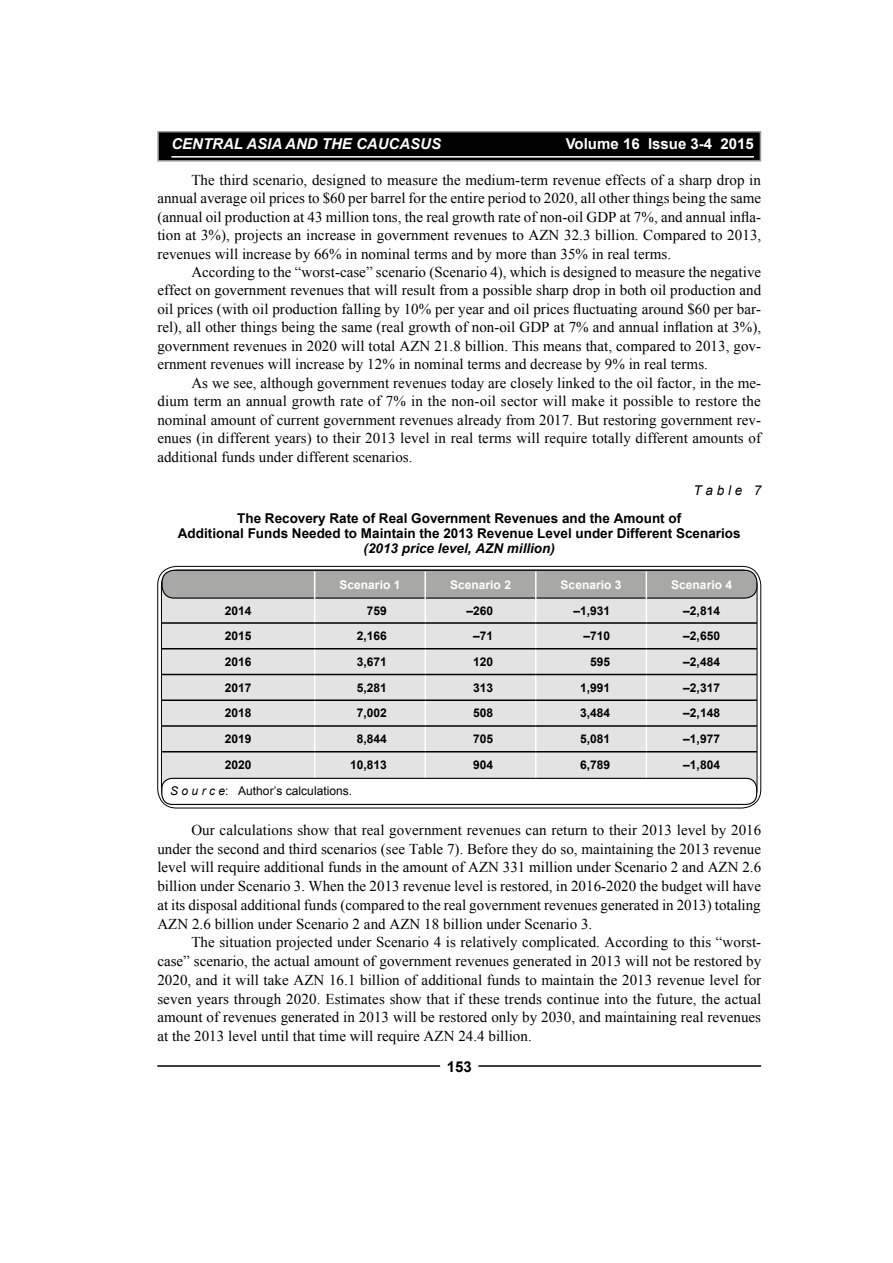
<style>
.page{position:relative;width:893px;height:1263px;background:#fff}
.page>*{position:absolute;margin:0;border:0;box-sizing:border-box;transform-origin:0 0}
.t1{font:15px/18.5px "Times New Roman";color:#000;text-align:justify}
.t2{font:italic 700 15px "Arial";color:#fff}
.t3{font:700 15px "Arial";color:#fff}
.t4{font:700 15px "Arial";color:#000}
.t5{font:700 13.5px/15px "Arial";color:#000;text-align:center}
.t6{font:italic 700 13.5px "Arial";color:#000}
.t7{font:italic 13.5px "Arial";letter-spacing:.28em;color:#000}
.t8{font:700 12px "Arial";letter-spacing:.005em;color:#000}
.t9{font:700 12px "Arial";letter-spacing:.005em;color:#fff}
.t10{font:12px "Arial";letter-spacing:.005em;color:#000}
.s1{font-style:italic}
</style>
<div class="page">
<hr style="left:157px;top:1065px;width:283px;height:2px;background:#000">
<hr style="left:478px;top:1065px;width:283px;height:2px;background:#000">
<div style="left:158px;top:132px;width:602px;height:29px;background:#000"></div>
<div style="left:157px;top:131px;width:604px;height:31px;border:2px solid #9d9d9c"></div>
<hr style="left:171px;top:156px;width:583px;height:2px;background:#fff">
<div style="left:160px;top:568px;width:599px;height:238px;background:#e3e3e3;border-radius:17px"></div>
<div style="left:157px;top:566px;width:604px;height:242px;border:1px solid #000;border-radius:19px"></div>
<div style="left:162px;top:570px;width:595px;height:28px;background:#a8a8a7;border-radius:12px"></div>
<div style="left:162px;top:570px;width:595px;height:29px;border:1px solid #000;border-radius:12px"></div>
<div style="left:162px;top:778px;width:595px;height:26px;background:#fff;border-radius:10px"></div>
<div style="left:161px;top:778px;width:596px;height:27px;border:1px solid #000;border-radius:10px"></div>
<hr style="left:424px;top:597px;width:2px;height:25px;background:#fff">
<hr style="left:424px;top:624px;width:2px;height:24px;background:#fff">
<hr style="left:424px;top:649px;width:2px;height:25px;background:#fff">
<hr style="left:424px;top:675px;width:2px;height:24px;background:#fff">
<hr style="left:424px;top:701px;width:2px;height:24px;background:#fff">
<hr style="left:424px;top:727px;width:2px;height:24px;background:#fff">
<hr style="left:424px;top:752px;width:2px;height:25px;background:#fff">
<hr style="left:162px;top:622px;width:153px;height:2px;background:#000">
<hr style="left:315px;top:622px;width:110px;height:2px;background:#000">
<hr style="left:425px;top:622px;width:111px;height:2px;background:#000">
<hr style="left:536px;top:622px;width:110px;height:2px;background:#000">
<hr style="left:646px;top:622px;width:111px;height:2px;background:#000">
<hr style="left:162px;top:648px;width:153px;height:1px;background:#000">
<hr style="left:315px;top:648px;width:110px;height:1px;background:#000">
<hr style="left:425px;top:648px;width:111px;height:1px;background:#000">
<hr style="left:536px;top:648px;width:110px;height:1px;background:#000">
<hr style="left:646px;top:648px;width:111px;height:1px;background:#000">
<hr style="left:162px;top:674px;width:153px;height:1px;background:#000">
<hr style="left:315px;top:674px;width:110px;height:1px;background:#000">
<hr style="left:425px;top:674px;width:111px;height:1px;background:#000">
<hr style="left:536px;top:674px;width:110px;height:1px;background:#000">
<hr style="left:646px;top:674px;width:111px;height:1px;background:#000">
<hr style="left:162px;top:699px;width:153px;height:2px;background:#000">
<hr style="left:315px;top:699px;width:110px;height:2px;background:#000">
<hr style="left:425px;top:699px;width:111px;height:2px;background:#000">
<hr style="left:536px;top:699px;width:110px;height:2px;background:#000">
<hr style="left:646px;top:699px;width:111px;height:2px;background:#000">
<hr style="left:162px;top:725px;width:153px;height:2px;background:#000">
<hr style="left:315px;top:725px;width:110px;height:2px;background:#000">
<hr style="left:425px;top:725px;width:111px;height:2px;background:#000">
<hr style="left:536px;top:725px;width:110px;height:2px;background:#000">
<hr style="left:646px;top:725px;width:111px;height:2px;background:#000">
<hr style="left:162px;top:751px;width:153px;height:1px;background:#000">
<hr style="left:315px;top:751px;width:110px;height:1px;background:#000">
<hr style="left:425px;top:751px;width:111px;height:1px;background:#000">
<hr style="left:536px;top:751px;width:110px;height:1px;background:#000">
<hr style="left:646px;top:751px;width:111px;height:1px;background:#000">
<svg style="left:314px;top:571px;width:1px;height:206px"></svg>
<hr style="left:424px;top:571px;width:2px;height:26px;background:#fff">
<svg style="left:535px;top:571px;width:1px;height:206px"></svg>
<svg style="left:646px;top:571px;width:1px;height:206px"></svg>
<p class="t2" style="left:171px;top:134px;width:271px">CENTRAL ASIA AND THE CAUCASUS</p>
<p class="t3" style="left:566px;top:134px;width:190px">Volume 16 Issue 3-4 2015</p>
<p class="t1" style="left:157px;top:170px;width:605px;text-indent:34px">The third scenario, designed to measure the medium-term revenue effects of a sharp drop in annual average oil prices to $60 per barrel for the entire period to 2020, all other things being the same (annual oil production at 43 million tons, the real growth rate of non-oil GDP at 7%, and annual infla&shy;tion at 3%), projects an increase in government revenues to AZN 32.3 billion. Compared to 2013, revenues will increase by 66% in nominal terms and by more than 35% in real terms.</p>
<p class="t1" style="left:157px;top:263px;width:605px;text-indent:34px">According to the “worst-case” scenario (Scenario 4), which is designed to measure the negative effect on government revenues that will result from a possible sharp drop in both oil production and oil prices (with oil production falling by 10% per year and oil prices fluctuating around $60 per bar&shy;rel), all other things being the same (real growth of non-oil GDP at 7% and annual inflation at 3%), government revenues in 2020 will total AZN 21.8 billion. This means that, compared to 2013, gov&shy;ernment revenues will increase by 12% in nominal terms and decrease by 9% in real terms.</p>
<p class="t1" style="left:157px;top:373px;width:605px;text-indent:34px">As we see, although government revenues today are closely linked to the oil factor, in the me&shy;dium term an annual growth rate of 7% in the non-oil sector will make it possible to restore the nominal amount of current government revenues already from 2017. But restoring government rev&shy;enues (in different years) to their 2013 level in real terms will require totally different amounts of additional funds under different scenarios.</p>
<p class="t7" style="left:694px;top:481px;width:69px">Table 7</p>
<p class="t5" style="left:178px;top:511px;width:564px">The Recovery Rate of Real Government Revenues and the Amount of<br>Additional Funds Needed to Maintain the 2013 Revenue Level under Different Scenarios</p>
<p class="t6" style="left:364px;top:539px;width:193px">(2013 price level, AZN million)</p>
<p class="t9" style="left:339px;top:576px;width:63px">Scenario 1</p>
<p class="t9" style="left:450px;top:576px;width:63px">Scenario 2</p>
<p class="t9" style="left:561px;top:576px;width:63px">Scenario 3</p>
<p class="t9" style="left:671px;top:576px;width:63px">Scenario 4</p>
<p class="t8" style="left:225px;top:602px;width:28px">2014</p>
<p class="t8" style="left:367px;top:602px;width:22px">759</p>
<p class="t8" style="left:466px;top:602px;width:28px">–260</p>
<p class="t8" style="left:573px;top:602px;width:38px">–1,931</p>
<p class="t8" style="left:683px;top:602px;width:38px">–2,814</p>
<p class="t8" style="left:225px;top:628px;width:28px">2015</p>
<p class="t8" style="left:357px;top:628px;width:32px">2,166</p>
<p class="t8" style="left:473px;top:628px;width:22px">–71</p>
<p class="t8" style="left:583px;top:628px;width:28px">–710</p>
<p class="t8" style="left:683px;top:628px;width:38px">–2,650</p>
<p class="t8" style="left:225px;top:654px;width:28px">2016</p>
<p class="t8" style="left:357px;top:654px;width:32px">3,671</p>
<p class="t8" style="left:473px;top:654px;width:22px">120</p>
<p class="t8" style="left:590px;top:654px;width:22px">595</p>
<p class="t8" style="left:683px;top:654px;width:38px">–2,484</p>
<p class="t8" style="left:225px;top:679px;width:28px">2017</p>
<p class="t8" style="left:357px;top:679px;width:32px">5,281</p>
<p class="t8" style="left:473px;top:679px;width:22px">313</p>
<p class="t8" style="left:580px;top:679px;width:32px">1,991</p>
<p class="t8" style="left:683px;top:679px;width:38px">–2,317</p>
<p class="t8" style="left:225px;top:705px;width:28px">2018</p>
<p class="t8" style="left:357px;top:705px;width:32px">7,002</p>
<p class="t8" style="left:473px;top:705px;width:22px">508</p>
<p class="t8" style="left:580px;top:705px;width:32px">3,484</p>
<p class="t8" style="left:683px;top:705px;width:38px">–2,148</p>
<p class="t8" style="left:225px;top:731px;width:28px">2019</p>
<p class="t8" style="left:357px;top:731px;width:32px">8,844</p>
<p class="t8" style="left:473px;top:731px;width:22px">705</p>
<p class="t8" style="left:580px;top:731px;width:32px">5,081</p>
<p class="t8" style="left:683px;top:731px;width:38px">–1,977</p>
<p class="t8" style="left:225px;top:757px;width:28px">2020</p>
<p class="t8" style="left:350px;top:757px;width:38px">10,813</p>
<p class="t8" style="left:473px;top:757px;width:22px">904</p>
<p class="t8" style="left:580px;top:757px;width:32px">6,789</p>
<p class="t8" style="left:683px;top:757px;width:38px">–1,804</p>
<p class="t10" style="left:170px;top:783px;width:184px"><span class="s1">S o u r c e</span>: Author’s calculations.</p>
<p class="t1" style="left:157px;top:820px;width:606px;text-indent:34px">Our calculations show that real government revenues can return to their 2013 level by 2016 under the second and third scenarios (see Table 7). Before they do so, maintaining the 2013 revenue level will require additional funds in the amount of AZN 331 million under Scenario 2 and AZN 2.6 billion under Scenario 3. When the 2013 revenue level is restored, in 2016-2020 the budget will have at its disposal additional funds (compared to the real government revenues generated in 2013) totaling AZN 2.6 billion under Scenario 2 and AZN 18 billion under Scenario 3.</p>
<p class="t1" style="left:157px;top:933px;width:606px;text-indent:34px">The situation projected under Scenario 4 is relatively complicated. According to this “worst&shy;case” scenario, the actual amount of government revenues generated in 2013 will not be restored by 2020, and it will take AZN 16.1 billion of additional funds to maintain the 2013 revenue level for seven years through 2020. Estimates show that if these trends continue into the future, the actual amount of revenues generated in 2013 will be restored only by 2030, and maintaining real revenues at the 2013 level until that time will require AZN 24.4 billion.</p>
<p class="t4" style="left:447px;top:1057px;width:27px">153</p>
</div>
